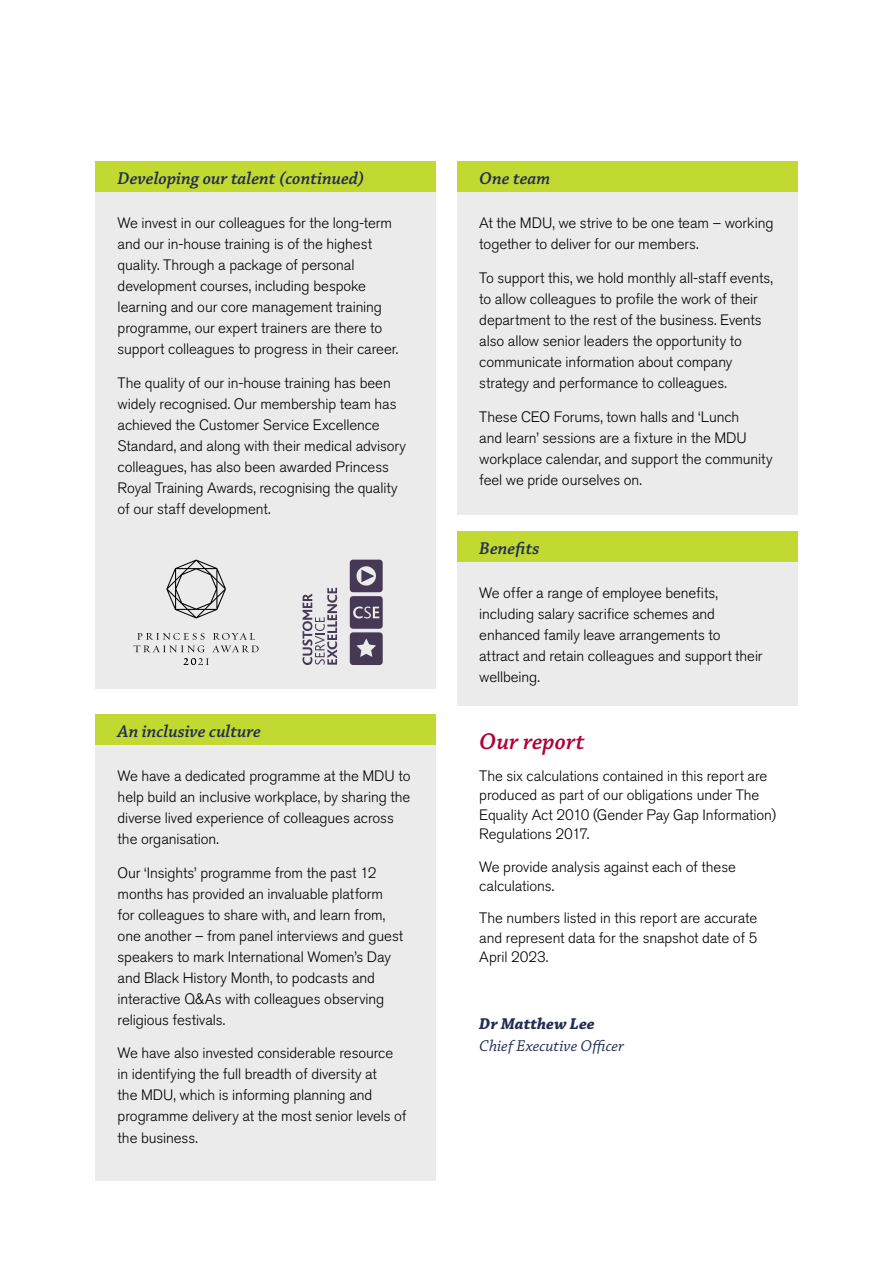
<style>
.page{position:relative;width:893px;height:1263px;background:#fff}
.page>*{position:absolute;margin:0;border:0;box-sizing:border-box;transform-origin:0 0}
.t1{font:italic 600 24px "Chaparral Pro";color:#b10038}
.t2{font:italic 600 18px "Chaparral Pro";color:#212d52}
.t3{font:italic 16.5px "Chaparral Pro";color:#212d52}
.t4{font:italic 700 16.5px "Chaparral Pro";color:#212d52}
.t5{font:300 15px/21px "Akzidenz Grotesk BE";letter-spacing:-.005em;color:#000}
</style>
<div class="page">
<div style="left:95px;top:162px;width:341px;height:527px;background:#ebebeb"></div>
<div style="left:457px;top:162px;width:340px;height:352px;background:#ebebeb"></div>
<div style="left:457px;top:531px;width:340px;height:175px;background:#ebebeb"></div>
<div style="left:95px;top:714px;width:341px;height:467px;background:#ebebeb"></div>
<div style="left:95px;top:162px;width:341px;height:30px;background:#c2d931"></div>
<div style="left:457px;top:162px;width:340px;height:30px;background:#c2d931"></div>
<div style="left:457px;top:531px;width:340px;height:31px;background:#c2d931"></div>
<div style="left:95px;top:714px;width:341px;height:30px;background:#c2d931"></div>
<svg style="left:302px;top:588px;width:35px;height:77px"></svg>
<svg style="left:350px;top:560px;width:33px;height:105px"></svg>
<svg style="left:134px;top:633px;width:71px;height:19px"></svg>
<svg style="left:213px;top:633px;width:46px;height:19px"></svg>
<svg style="left:166px;top:560px;width:60px;height:58px"></svg>
<svg style="left:184px;top:658px;width:25px;height:7px"></svg>
<p class="t2" style="left:118px;top:168px;width:248px">Developing our talent (continued)</p>
<p class="t2" style="left:479px;top:168px;width:72px">One team</p>
<p class="t5" style="left:118px;top:213px;width:282px">We invest in our colleagues for the long-term and our in-house training is of the highest quality. Through a package of personal development courses, including bespoke learning and our core management training programme, our expert trainers are there to support colleagues to progress in their career.</p>
<p class="t5" style="left:118px;top:372px;width:290px">The quality of our in-house training has been widely recognised. Our membership team has achieved the Customer Service Excellence Standard, and along with their medical advisory colleagues, has also been awarded Princess Royal Training Awards, recognising the quality of our staff development.</p>
<p class="t2" style="left:118px;top:721px;width:145px">An inclusive culture</p>
<p class="t5" style="left:118px;top:765px;width:294px">We have a dedicated programme at the MDU to help build an inclusive workplace, by sharing the diverse lived experience of colleagues across the organisation.</p>
<p class="t5" style="left:118px;top:862px;width:287px">Our ‘Insights’ programme from the past 12 months has provided an invaluable platform for colleagues to share with, and learn from, one another – from panel interviews and guest speakers to mark International Women’s Day and Black History Month, to podcasts and interactive Q&amp;As with colleagues observing religious festivals.</p>
<p class="t5" style="left:118px;top:1043px;width:290px">We have also invested considerable resource in identifying the full breadth of diversity at<br>the MDU, which is informing planning and programme delivery at the most senior levels of the business.</p>
<p class="t5" style="left:479px;top:213px;width:296px">At the MDU, we strive to be one team – working together to deliver for our members.</p>
<p class="t5" style="left:479px;top:267px;width:295px">To support this, we hold monthly all-staff events, to allow colleagues to profile the work of their department to the rest of the business. Events also allow senior leaders the opportunity to communicate information about company strategy and performance to colleagues.</p>
<p class="t5" style="left:479px;top:406px;width:295px">These CEO Forums, town halls and ‘Lunch<br>and learn’ sessions are a fixture in the MDU workplace calendar, and support the community feel we pride ourselves on.</p>
<p class="t2" style="left:479px;top:538px;width:62px">Benefits</p>
<p class="t5" style="left:479px;top:583px;width:285px">We offer a range of employee benefits, including salary sacrifice schemes and enhanced family leave arrangements to attract and retain colleagues and support their wellbeing.</p>
<h1 class="t1" style="left:479px;top:728px;width:107px">Our report</h1>
<p class="t5" style="left:479px;top:766px;width:298px;line-height:19.5px">The six calculations contained in this report are produced as part of our obligations under The Equality Act 2010 (Gender Pay Gap Information)<br>Regulations 2017.</p>
<p class="t5" style="left:479px;top:857px;width:258px;line-height:19.5px">We provide analysis against each of these calculations.</p>
<p class="t5" style="left:479px;top:909px;width:280px;line-height:19.5px;text-align:justify">The numbers listed in this report are accurate and represent data for the snapshot date of 5<br>April 2023.</p>
<p class="t4" style="left:479px;top:1014px;width:117px">Dr Matthew Lee</p>
<p class="t3" style="left:479px;top:1037px;width:146px">Chief Executive Officer</p>
</div>
